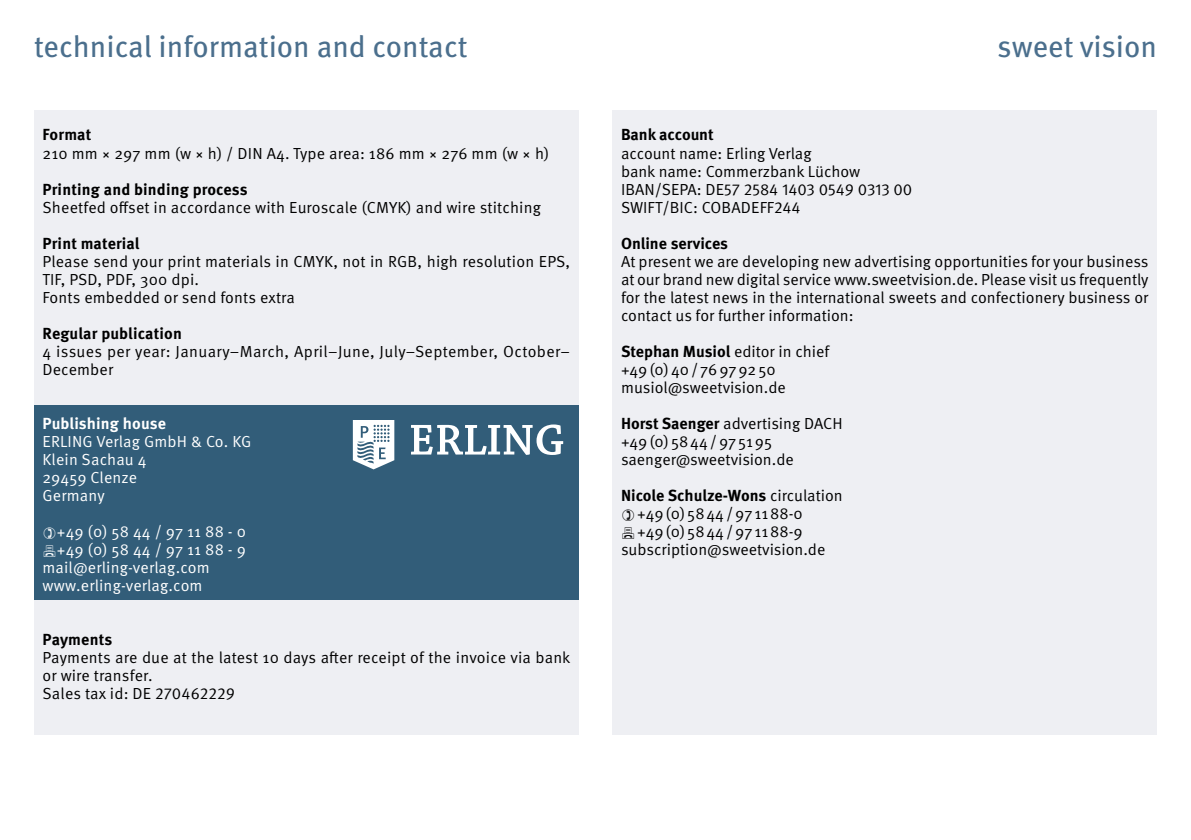
<style>
.page{position:relative;width:1191px;height:840px;background:#fff}
.page>*{position:absolute;margin:0;border:0;box-sizing:border-box;transform-origin:0 0}
.t1{font:30px "Meta OT";color:#4b6f8d}
.t2{font:16px/18px "Meta OT Norm";letter-spacing:.005em;color:#000}
.t3{font:700 16px "Meta OT";color:#000}
.t4{font:16px/18px "Meta OT Norm";letter-spacing:.01em;color:#fff}
.t5{font:16px/18px "Meta OT Norm";letter-spacing:.025em;color:#000}
.t6{font:700 16px "Meta OT";letter-spacing:.01em;color:#fff}
.s1{font-family:"Meta OT Norm";font-weight:400}
.s2{font-family:"Meta OT";font-weight:700}
</style>
<div class="page">
<div style="left:34px;top:110px;width:544px;height:624px;background:#eeeff3"></div>
<div style="left:612px;top:110px;width:545px;height:624px;background:#eeeff3"></div>
<div style="left:34px;top:405px;width:544px;height:195px;background:#325d79"></div>
<svg style="left:353px;top:420px;width:41px;height:49px"></svg>
<svg style="left:411px;top:424px;width:152px;height:30px"></svg>
<h1 class="t1" style="left:34px;top:28px;width:435px">technical information and contact</h1>
<h1 class="t1" style="left:997px;top:28px;width:161px">sweet vision</h1>
<p class="t3" style="left:43px;top:125px;width:50px">Format</p>
<p class="t2" style="left:43px;top:144px;width:508px">210 mm × 297 mm (w × h) / DIN A4. Type area: 186 mm × 276 mm (w × h)</p>
<p class="t3" style="left:43px;top:179px;width:207px">Printing and binding process</p>
<p class="t2" style="left:43px;top:198px;width:500px">Sheetfed offset in accordance with Euroscale (CMYK) and wire stitching</p>
<p class="t3" style="left:43px;top:233px;width:98px">Print material</p>
<p class="t2" style="left:43px;top:252px;width:529px">Please send your print materials in CMYK, not in RGB, high resolution EPS,<br>TIF, PSD, PDF, 300 dpi.<br>Fonts embedded or send fonts extra</p>
<p class="t3" style="left:43px;top:323px;width:141px">Regular publication</p>
<p class="t5" style="left:43px;top:342px;width:529px">4 issues per year: January–March, April–June, July–September, October–<br>December</p>
<p class="t6" style="left:43px;top:413px;width:125px">Publishing house</p>
<p class="t4" style="left:43px;top:432px;width:210px">ERLING Verlag GmbH &amp; Co. KG<br>Klein Sachau 4<br>29459 Clenze<br>Germany</p>
<p class="t4" style="left:57px;top:522px;width:190px">+49 (0) 58 44 / 97 11 88 - 0</p>
<p class="t4" style="left:57px;top:540px;width:190px">+49 (0) 58 44 / 97 11 88 - 9</p>
<p class="t4" style="left:43px;top:558px;width:169px">mail@erling-verlag.com</p>
<p class="t4" style="left:43px;top:576px;width:162px">www.erling-verlag.com</p>
<p class="t3" style="left:43px;top:629px;width:71px">Payments</p>
<p class="t2" style="left:43px;top:648px;width:529px">Payments are due at the latest 10 days after receipt of the invoice via bank or wire transfer.<br>Sales tax id: DE 270462229</p>
<p class="t3" style="left:621px;top:125px;width:94px">Bank account</p>
<p class="t2" style="left:621px;top:144px;width:293px">account name: Erling Verlag<br>bank name: Commerzbank Lüchow<br>IBAN/SEPA: DE57 2584 1403 0549 0313 00<br>SWIFT/BIC: COBADEFF244</p>
<p class="t3" style="left:621px;top:233px;width:109px">Online services</p>
<p class="t2" style="left:621px;top:252px;width:529px;text-align:justify">At present we are developing new advertising opportunities for your business at our brand new digital service www.sweetvision.de. Please visit us frequently for the latest news in the international sweets and confectionery business or contact us for further information:</p>
<p class="t3" style="left:621px;top:341px;width:210px">Stephan Musiol <span class="s1">editor in chief</span></p>
<p class="t2" style="left:621px;top:360px;width:166px">+49(0)40/76979250 musiol@sweetvision.de</p>
<p class="t2" style="left:621px;top:414px;width:223px"><span class="s2">Horst Saenger</span> advertising DACH +49(0)5844/975195 saenger@sweetvision.de</p>
<p class="t3" style="left:621px;top:485px;width:223px">Nicole Schulze-Wons <span class="s1">circulation</span></p>
<p class="t2" style="left:621px;top:504px;width:206px;text-align:center">+49(0)5844/971188-0 +49(0)5844/971188-9 subscription@sweetvision.de</p>
</div>
